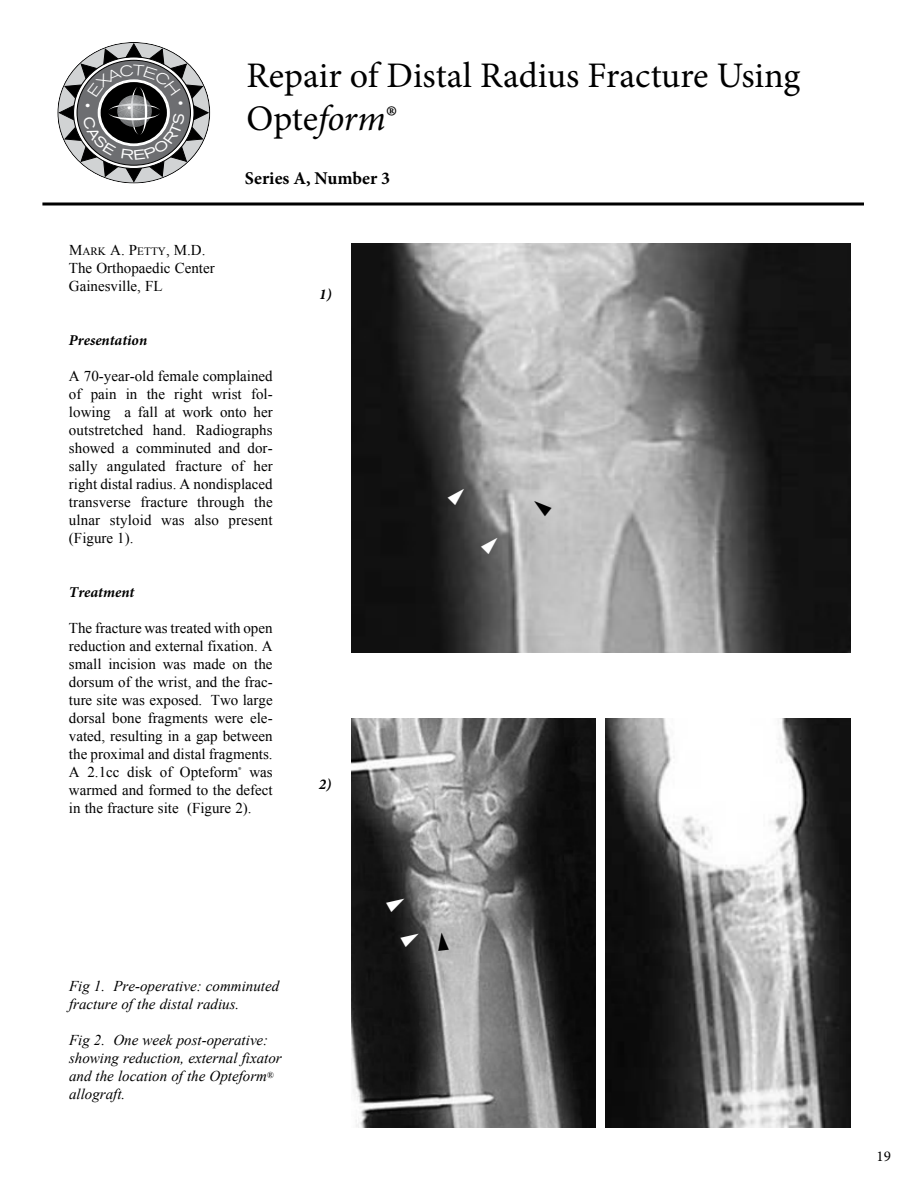
<style>
.page{position:relative;width:918px;height:1188px;background:#fff}
.page>*{position:absolute;margin:0;border:0;box-sizing:border-box;transform-origin:0 0}
.t1{font:36px/43.2px "Minion Pro";color:#000}
.t2{font:30px/36px "Minion Pro";color:#000}
.t3{font:700 18px "Minion Pro";color:#000}
.t4{font:15px/18px "Times New Roman";color:#000;text-align:justify}
.t5{font:italic 15px/18px "Times New Roman";color:#000}
.t6{font:italic 700 15px "Minion Pro";color:#000}
.t7{font:15px "Minion Pro";color:#000}
.s1{font-style:italic}
.s2{font-style:inherit}
.s3{font-size:11.25px}
</style>
<div class="page">
<svg style="left:42px;top:202px;width:822px;height:4px;background:#3f3f3f"></svg>
<img style="left:351px;top:718px;width:245px;height:409px">
<img style="left:606px;top:718px;width:244px;height:409px">
<img style="left:351px;top:243px;width:499px;height:409px">
<svg style="left:531px;top:497px;width:21px;height:19px"></svg>
<svg style="left:448px;top:484px;width:20px;height:21px"></svg>
<svg style="left:481px;top:533px;width:21px;height:21px"></svg>
<svg style="left:436px;top:931px;width:13px;height:20px"></svg>
<svg style="left:386px;top:894px;width:21px;height:18px"></svg>
<svg style="left:401px;top:929px;width:21px;height:18px"></svg>
<svg style="left:59px;top:43px;width:150px;height:139px"></svg>
<h1 class="t1" style="left:246px;top:54px;width:556px">Repair of Distal Radius Fracture Using<br>Opte<span class="s1">form</span>®</h1>
<h2 class="t2" style="left:230px;top:67px;width:470px">Repair of Distal Radius Fracture Using<br>Opte<span class="s1">form</span><sup>®</sup></h2>
<p class="t4" style="left:69px;top:241px;width:147px;text-align:left"><span class="s2">M</span><span class="s3">ARK</span> <span class="s2">A. P</span><span class="s3">ETTY</span><span class="s2">, M.D.<br></span>The Orthopaedic Center<br>Gainesville, FL</p>
<p class="t3" style="left:245px;top:165px;width:147px">Series A, Number 3</p>
<p class="t6" style="left:319px;top:284px;width:14px">1)</p>
<p class="t6" style="left:69px;top:329px;width:80px">Presentation</p>
<p class="t4" style="left:69px;top:367px;width:205px">A 70-year-old female complained of pain in the right wrist fol&shy;lowing a fall at work onto her outstretched hand. Radiographs showed a comminuted and dor&shy;sally angulated fracture of her right distal radius. A nondisplaced transverse fracture through the ulnar styloid was also present (Figure 1).</p>
<p class="t6" style="left:69px;top:581px;width:67px">Treatment</p>
<p class="t4" style="left:69px;top:619px;width:205px">The fracture was treated with open reduction and external fixation. A small incision was made on the dorsum of the wrist, and the frac&shy;ture site was exposed. Two large dorsal bone fragments were ele&shy;vated, resulting in a gap between the proximal and distal fragments.<br>A 2.1cc disk of Opteform<sup>®</sup> was warmed and formed to the defect in the fracture site (Figure 2).</p>
<p class="t6" style="left:319px;top:773px;width:14px">2)</p>
<p class="t5" style="left:69px;top:977px;width:212px">Fig 1. Pre-operative: comminuted fracture of the distal radius.</p>
<p class="t5" style="left:69px;top:1031px;width:214px">Fig 2. One week post-operative: showing reduction, external fixator and the location of the Opteform<sup>® </sup>allograft.</p>
<p class="t7" style="left:877px;top:1146px;width:16px">19</p>
</div>
